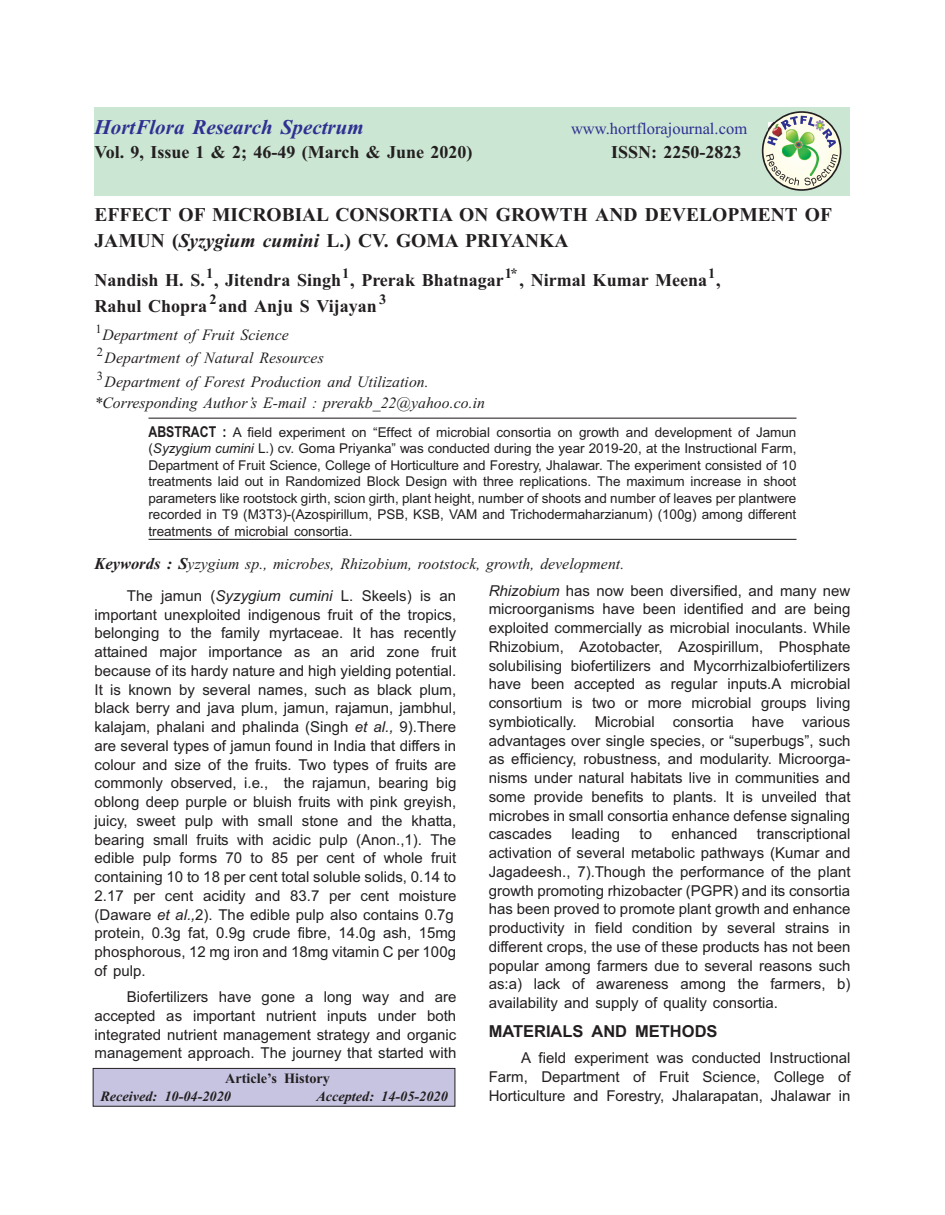
<style>
.page{position:relative;width:945px;height:1215px;background:#fff}
.page>*{position:absolute;margin:0;border:0;box-sizing:border-box;transform-origin:0 0}
.t1{font:italic 700 21px "Times New Roman";color:#2e3092}
.t2{font:700 19.5px/26.7px "Times New Roman";color:#231f20}
.t3{font:700 18px/25.7px "Times New Roman";color:#231f20}
.t4{font:16.5px "Times New Roman";letter-spacing:.005em;color:#2e3092}
.t5{font:700 16.5px "Arial";color:#231f20}
.t6{font:italic 15.75px/23.5px "Times New Roman";letter-spacing:.005em;color:#231f20}
.t7{font:15px/18.8px "Arial";color:#231f20;text-align:justify}
.t8{font:italic 700 14.25px "Times New Roman";color:#231f20}
.t9{font:700 14.25px "Times New Roman";color:#231f20}
.t10{font:13.5px/16.5px "Arial";letter-spacing:-.005em;color:#231f20;text-align:justify}
.s1{font-style:italic}
.s2{font-family:"Arial Narrow";font-weight:700;font-size:15px}
.s3{font-weight:700;font-size:16.5px}
</style>
<div class="page">
<hr style="left:148px;top:418px;width:649px;height:1px;background:#231f20">
<hr style="left:148px;top:539px;width:649px;height:1px;background:#231f20">
<div style="left:94px;top:107px;width:756px;height:88px;background:#cbe6d3"></div>
<img style="left:762px;top:111px;width:79px;height:80px">
<svg style="left:93px;top:1068px;width:362px;height:39px;background:#bdbbd7"></svg>
<h1 class="t1" style="left:94px;top:120px;width:271px">HortFlora Research Spectrum</h1>
<p class="t4" style="left:571px;top:122px;width:178px">www.hortflorajournal.com</p>
<p class="t3" style="left:94px;top:141px;width:379px">Vol. 9, Issue 1 &amp; 2; 46-49 (March &amp; June 2020)</p>
<p class="t3" style="left:611px;top:141px;width:132px">ISSN: 2250-2823</p>
<h2 class="t2" style="left:94px;top:203px;width:739px">EF FECT OF MI CRO BIAL CON SOR TIA ON GROWTH AND DE VEL OP MENT OF<br>JAMUN (<span class="s1">Syzygium cumini</span> L.) CV. GOMA PRIYANKA</h2>
<p class="t3" style="left:94px;top:269px;width:628px">Nandish H. S.<sup>1</sup>, Jitendra Singh<sup>1</sup>, Prerak Bhatnagar<sup>1*</sup>, Nirmal Kumar Meena<sup>1</sup>,<br>Rahul Chopra <sup>2</sup>and Anju S Vijayan <sup>3</sup></p>
<p class="t6" style="left:96px;top:324px;width:335px"><sup>1</sup>De part ment of Fruit Sci ence<br><sup>2</sup>De part ment of Nat u ral Re sources<br><sup>3</sup>De part ment of For est Pro duc tion and Uti li za tion.</p>
<p class="t6" style="left:94px;top:392px;width:392px">*Cor re spond ing Au thor’s E-mail : prerakb_22@ya hoo.co.in</p>
<p class="t10" style="left:148px;top:425px;width:650px"><span class="s2">ABSTRACT :</span> A field experiment on “Effect of microbial consortia on growth and development of Jamun (<span class="s1">Syzygium cumini</span> L.) cv. Goma Priyanka” was conducted during the year 2019-20, at the Instructional Farm, Department of Fruit Science, College of Horticulture and Forestry, Jhalawar. The experiment consisted of 10 treatments laid out in Randomized Block Design with three replications. The maximum increase in shoot parameters like rootstock girth, scion girth, plant height, number of shoots and number of leaves per plantwere recorded in T9 (M3T3)-(Azospirillum, PSB, KSB, VAM and Trichodermaharzianum) (100g) among different treatments of microbial consortia.</p>
<p class="t6" style="left:94px;top:554px;width:531px"><span class="s3">Keywords : S</span>yzygium sp., mi crobes, Rhizobium, rootstock, growth, de vel op ment.</p>
<p class="t7" style="left:94px;top:588px;width:363px;text-align:left;text-indent:32px">The jamun (<span class="s1">Syzygium cumini</span> L. Skeels) is an important unexploited indigenous fruit of the tropics, belonging to the family myrtaceae. It has recently attained major importance as an arid zone fruit because of its hardy nature and high yielding potential.<br>It is known by several names, such as black plum, black berry and java plum, jamun, rajamun, jambhul, kalajam, phalani and phalinda (Singh <span class="s1">et al.,</span> 9).There are several types of jamun found in India that differs in colour and size of the fruits. Two types of fruits are commonly observed, i.e., the rajamun, bearing big oblong deep purple or bluish fruits with pink greyish, juicy, sweet pulp with small stone and the khatta, bearing small fruits with acidic pulp (Anon.,1). The edible pulp forms 70 to 85 per cent of whole fruit containing 10 to 18 per cent total soluble solids, 0.14 to 2.17 per cent acidity and 83.7 per cent moisture (Daware <span class="s1">et al.,</span>2). The edible pulp also contains 0.7g protein, 0.3g fat, 0.9g crude fibre, 14.0g ash, 15mg phosphorous, 12 mg iron and 18mg vitamin C per 100g of pulp.</p>
<p class="t7" style="left:94px;top:989px;width:363px;text-indent:32px">Biofertilizers have gone a long way and are accepted as important nutrient inputs under both integrated nutrient management strategy and organic management approach. The journey that started with</p>
<p class="t7" style="left:489px;top:582px;width:363px"><span class="s1">Rhizobium</span> has now been diversified, and many new microorganisms have been identified and are being exploited commercially as microbial inoculants. While Rhizobium, Azotobacter, Azospirillum, Phosphate solubilising biofertilizers and Mycorrhizalbiofertilizers have been accepted as regular inputs.A microbial consortium is two or more microbial groups living symbiotically. Microbial consortia have various advantages over single species, or “superbugs”, such as efficiency, robustness, and modularity. Microorga&shy;nisms under natural habitats live in communities and some provide benefits to plants. It is unveiled that microbes in small consortia enhance defense signaling cascades</p>
<p class="t7" style="left:489px;top:826px;width:363px;text-indent:268px">transcriptional activation of several metabolic pathways (Kumar and Jagadeesh., 7).Though the performance of the plant growth promoting rhizobacter (PGPR) and its consortia has been proved to promote plant growth and enhance productivity in field condition by several strains in different crops, the use of these products has not been popular among farmers due to several reasons such as:a) lack of awareness among the farmers, b) availability and supply of quality consortia.</p>
<p class="t5" style="left:489px;top:1025px;width:230px">MATERIALS AND METHODS</p>
<p class="t7" style="left:489px;top:1050px;width:363px;text-indent:32px">A field experiment was conducted Instructional Farm, Department of Fruit Science, College of Horticulture and Forestry, Jhalarapatan, Jhalawar in</p>
<p class="t7" style="left:572px;top:826px;width:50px">leading</p>
<p class="t7" style="left:640px;top:826px;width:14px">to</p>
<p class="t7" style="left:672px;top:826px;width:67px">enhanced</p>
<p class="t9" style="left:225px;top:1074px;width:106px">Article’s History</p>
<p class="t8" style="left:100px;top:1091px;width:132px">Received: 10-04-2020</p>
<p class="t8" style="left:316px;top:1091px;width:133px">Accepted: 14-05-2020</p>
</div>
